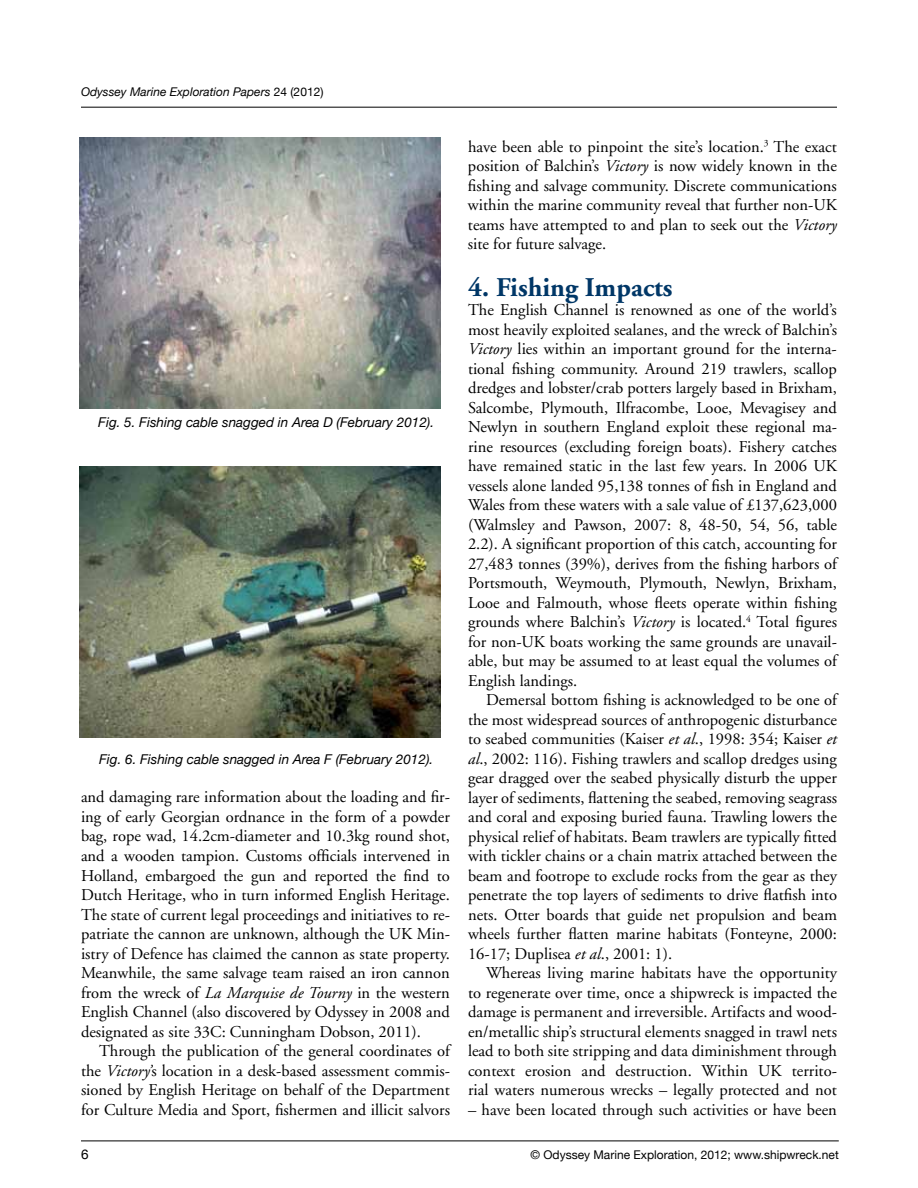
<style>
.page{position:relative;width:918px;height:1188px;background:#fff}
.page>*{position:absolute;margin:0;border:0;box-sizing:border-box;transform-origin:0 0}
.t1{font:700 27px "Adobe Garamond";color:#003767}
.t2{font:16.5px/19.5px "Adobe Garamond";color:#000;text-align:justify}
.t3{font:italic 13.5px "Helvetica Neue";color:#000}
.t4{font:13.5px "Helvetica Neue";color:#000}
.t5{font:12px "Helvetica Neue";color:#000}
.t6{font:italic 12px "Helvetica Neue";color:#000}
.s1{font-style:normal}
.s2{font-style:italic}
</style>
<div class="page">
<hr style="left:81px;top:1141px;width:758px;height:1px;background:#000">
<hr style="left:81px;top:107px;width:756px;height:1px;background:#000">
<img style="left:79px;top:137px;width:361px;height:271px">
<img style="left:79px;top:466px;width:362px;height:271px">
<p class="t6" style="left:81px;top:84px;width:244px">Odyssey Marine Exploration Papers <span class="s1">24 (2012)</span></p>
<p class="t3" style="left:98px;top:414px;width:337px">Fig. 5. Fishing cable snagged in Area D (February 2012).</p>
<p class="t3" style="left:99px;top:751px;width:336px">Fig. 6. Fishing cable snagged in Area F (February 2012).</p>
<p class="t2" style="left:81px;top:788px;width:371px">and damaging rare information about the loading and fir&shy;ing of early Georgian ordnance in the form of a powder bag, rope wad, 14.2cm-diameter and 10.3kg round shot, and a wooden tampion. Customs officials intervened in Holland, embargoed the gun and reported the find to Dutch Heritage, who in turn informed English Heritage.<br>The state of current legal proceedings and initiatives to re&shy;patriate the cannon are unknown, although the UK Min&shy;istry of Defence has claimed the cannon as state property.<br>Meanwhile, the same salvage team raised an iron cannon from the wreck of <span class="s2">La Marquise de Tourny</span> in the western English Channel (also discovered by Odyssey in 2008 and designated as site 33C: Cunningham Dobson, 2011).</p>
<p class="t2" style="left:81px;top:1041px;width:371px;text-indent:18px">Through the publication of the general coordinates of the <span class="s2">Victory’</span>s location in a desk-based assessment commis&shy;sioned by English Heritage on behalf of the Department for Culture Media and Sport, fishermen and illicit salvors</p>
<p class="t2" style="left:468px;top:137px;width:371px">have been able to pinpoint the site’s location.<sup>3</sup> The exact position of Balchin’s <span class="s2">Victory</span> is now widely known in the fishing and salvage community. Discrete communications within the marine community reveal that further non-UK teams have attempted to and plan to seek out the <span class="s2">Victory </span>site for future salvage.</p>
<h1 class="t1" style="left:468px;top:272px;width:206px">4. Fishing Impacts</h1>
<p class="t2" style="left:468px;top:301px;width:371px">The English Channel is renowned as one of the world’s most heavily exploited sealanes, and the wreck of Balchin’s <span class="s2">Victory</span> lies within an important ground for the interna&shy;tional fishing community. Around 219 trawlers, scallop dredges and lobster/crab potters largely based in Brixham, Salcombe, Plymouth, Ilfracombe, Looe, Mevagisey and Newlyn in southern England exploit these regional ma&shy;rine resources (excluding foreign boats). Fishery catches have remained static in the last few years. In 2006 UK vessels alone landed 95,138 tonnes of fish in England and Wales from these waters with a sale value of £137,623,000 (Walmsley and Pawson, 2007: 8, 48-50, 54, 56, table 2.2). A significant proportion of this catch, accounting for 27,483 tonnes (39%), derives from the fishing harbors of Portsmouth, Weymouth, Plymouth, Newlyn, Brixham, Looe and Falmouth, whose fleets operate within fishing grounds where Balchin’s <span class="s2">Victory</span> is located.<sup>4</sup> Total figures for non-UK boats working the same grounds are unavail&shy;able, but may be assumed to at least equal the volumes of English landings.</p>
<p class="t2" style="left:468px;top:691px;width:371px;text-indent:18px">Demersal bottom fishing is acknowledged to be one of the most widespread sources of anthropogenic disturbance to seabed communities (Kaiser <span class="s2">et al</span>., 1998: 354; Kaiser <span class="s2">et al</span>., 2002: 116). Fishing trawlers and scallop dredges using gear dragged over the seabed physically disturb the upper layer of sediments, flattening the seabed, removing seagrass and coral and exposing buried fauna. Trawling lowers the physical relief of habitats. Beam trawlers are typically fitted with tickler chains or a chain matrix attached between the beam and footrope to exclude rocks from the gear as they penetrate the top layers of sediments to drive flatfish into nets. Otter boards that guide net propulsion and beam wheels further flatten marine habitats (Fonteyne, 2000:<br>16-17; Duplisea <span class="s2">et al</span>., 2001: 1).</p>
<p class="t2" style="left:468px;top:964px;width:371px;text-indent:18px">Whereas living marine habitats have the opportunity to regenerate over time, once a shipwreck is impacted the damage is permanent and irreversible. Artifacts and wood&shy;en/metallic ship’s structural elements snagged in trawl nets lead to both site stripping and data diminishment through context erosion and destruction. Within UK territo&shy;rial waters numerous wrecks – legally protected and not</p>
<p class="t2" style="left:468px;top:1100px;width:370px">– have been located through such activities or have been</p>
<p class="t4" style="left:81px;top:1146px;width:9px">6</p>
<p class="t5" style="left:531px;top:1147px;width:310px">© Odyssey Marine Exploration, 2012; www.shipwreck.net</p>
</div>
